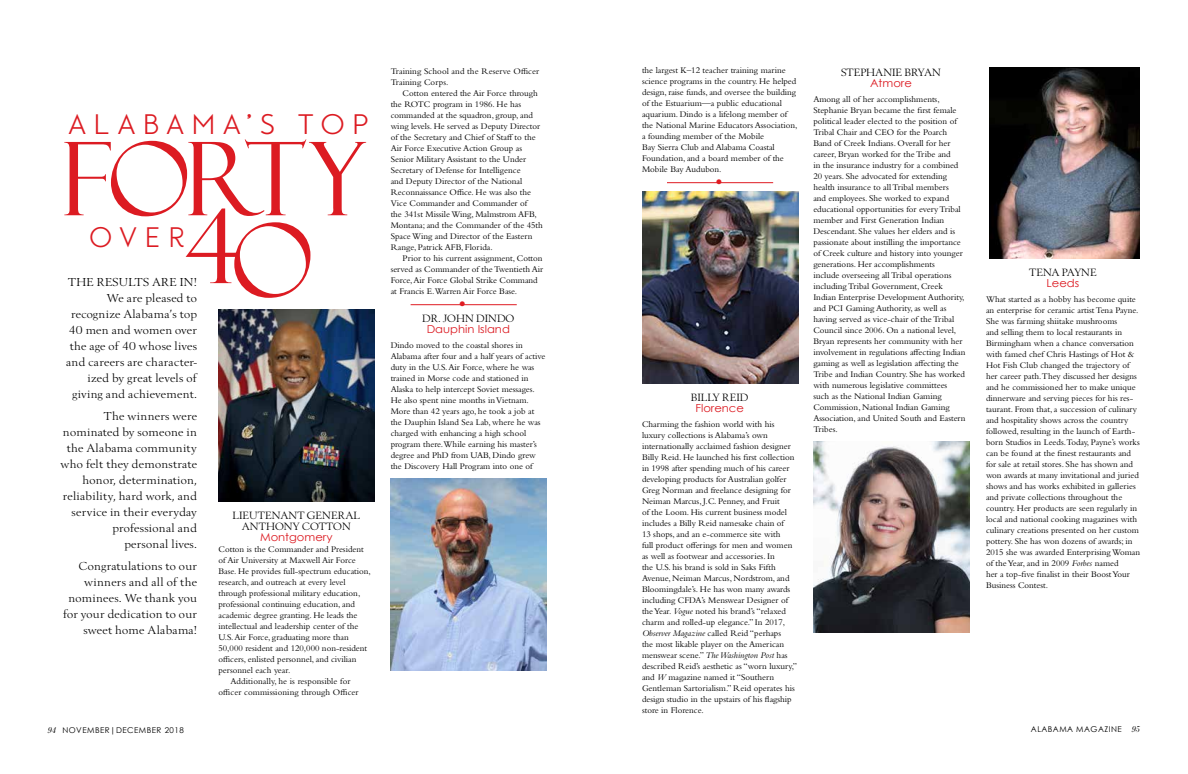
<style>
.page{position:relative;width:1188px;height:774px;background:#fff}
.page>*{position:absolute;margin:0;border:0;box-sizing:border-box;transform-origin:0 0}
.t1{font:102px/74.7px "Felix Titling MT Std";letter-spacing:-.06em;color:#dc1b22}
.t2{font:300 27.2px "Guess Sans";letter-spacing:.26em;color:#dc1b22;scale:1.05 1}
.t3{font:300 27.2px "Guess Sans";letter-spacing:.26em;color:#dc1b22}
.t4{font:20px "Bembo Std";color:#df1b22}
.t5{font:12px/16px "Berling";letter-spacing:.02em;color:#000;text-align:right;scale:1.05 1}
.t6{font:11px/11px "Berling";color:#000;text-align:center;scale:1.05 1}
.t7{font:11px "Century Gothic";color:#dc1b22;scale:1.05 1}
.t8{font:9px/11px "Bembo Std";color:#000}
.t9{font:8px "Century Gothic";letter-spacing:.06em;color:#000}
.s1{font-style:italic}
.s2{font-family:"Benton Mod Disp";font-style:italic;font-size:9px}
</style>
<div class="page">
<img style="left:218px;top:310px;width:156px;height:192px">
<hr style="left:411px;top:304px;width:106px;height:1px;background:#df1b22">
<img style="left:391px;top:479px;width:156px;height:192px">
<img style="left:642px;top:192px;width:156px;height:192px">
<img style="left:813px;top:441px;width:156px;height:192px">
<img style="left:989px;top:68px;width:151px;height:191px">
<hr style="left:667px;top:182px;width:106px;height:1px;background:#df1b22">
<h2 class="t2" style="left:69px;top:108px;width:287px">ALABAMA’S TOP</h2>
<h1 class="t1" style="left:184px;top:143px;width:184px;text-indent:-124px">FORTY<br>4O</h1>
<h2 class="t3" style="left:89px;top:221px;width:97px">OVER</h2>
<h3 class="t5" style="left:66px;top:274px;width:126px">THE RESULTS ARE IN!<br>We are pleased to recognize Alabama’s top<br>40 men and women over the age of 40 whose lives and careers are character&shy;ized by great levels of giving and achievement.</h3>
<h3 class="t5" style="left:61px;top:408px;width:131px">The winners were nominated by someone in the Alabama community who felt they demonstrate honor, determination, reliability, hard work, and service in their everyday professional and<br>personal lives.</h3>
<h3 class="t5" style="left:63px;top:558px;width:129px">Congratulations to our winners and all of the nominees. We thank you for your dedication to our sweet home Alabama!</h3>
<p class="t6" style="left:233px;top:510px;width:123px">LIEUTENANT GENERAL<br>ANTHONY COTTON</p>
<p class="t7" style="left:260px;top:530px;width:71px">Montgomery</p>
<p class="t8" style="left:218px;top:543px;width:147px">Cotton is the Commander and President</p>
<p class="t8" style="left:218px;top:554px;width:139px">of Air University at Maxwell Air Force</p>
<p class="t8" style="left:218px;top:565px;width:154px">Base. He provides full-spectrum education,</p>
<p class="t8" style="left:218px;top:576px;width:129px">research, and outreach at every level</p>
<p class="t8" style="left:218px;top:587px;width:143px">through professional military education,</p>
<p class="t8" style="left:218px;top:598px;width:138px">professional continuing education, and</p>
<p class="t8" style="left:218px;top:609px;width:141px">academic degree granting. He leads the</p>
<p class="t8" style="left:218px;top:620px;width:141px">intellectual and leadership center of the</p>
<p class="t8" style="left:218px;top:631px;width:132px">U.S. Air Force, graduating more than</p>
<p class="t8" style="left:218px;top:642px;width:150px">50,000 resident and 120,000 non-resident</p>
<p class="t8" style="left:218px;top:653px;width:139px">officers, enlisted personnel, and civilian</p>
<p class="t8" style="left:218px;top:664px;width:73px">personnel each year.</p>
<p class="t8" style="left:230px;top:675px;width:122px">Additionally, he is responsible for</p>
<p class="t8" style="left:218px;top:686px;width:142px">officer commissioning through Officer</p>
<p class="t8" style="left:391px;top:65px;width:150px">Training School and the Reserve Officer<br>Training Corps.</p>
<p class="t8" style="left:391px;top:87px;width:154px;text-indent:12px">Cotton entered the Air Force through the ROTC program in 1986. He has commanded at the squadron, group, and wing levels. He served as Deputy Director of the Secretary and Chief of Staff to the Air Force Executive Action Group as Senior Military Assistant to the Under Secretary of Defense for Intelligence<br>and Deputy Director of the National Reconnaissance Office. He was also the Vice Commander and Commander of<br>the 341st Missile Wing, Malmstrom AFB, Montana; and the Commander of the 45th Space Wing and Director of the Eastern Range, Patrick AFB, Florida.</p>
<p class="t8" style="left:391px;top:252px;width:154px;text-indent:12px">Prior to his current assignment, Cotton served as Commander of the Twentieth Air Force, Air Force Global Strike Command at Francis E.Warren Air Force Base.</p>
<h3 class="t4" style="left:459px;top:293px;width:9px">•</h3>
<p class="t8" style="left:391px;top:340px;width:156px">Dindo moved to the coastal shores in Alabama after four and a half years of active duty in the U.S. Air Force, where he was trained in Morse code and stationed in Alaska to help intercept Soviet messages.<br>He also spent nine months in Vietnam.<br>More than 42 years ago, he took a job at the Dauphin Island Sea Lab, where he was charged with enhancing a high school program there.While earning his master’s degree and PhD from UAB, Dindo grew the Discovery Hall Program into one of</p>
<p class="t6" style="left:422px;top:313px;width:89px">DR. JOHN DINDO</p>
<p class="t7" style="left:427px;top:322px;width:81px">Dauphin Island</p>
<p class="t8" style="left:642px;top:65px;width:157px">the largest K–12 teacher training marine science programs in the country. He helped design, raise funds, and oversee the building of the Estuarium—a public educational aquarium. Dindo is a lifelong member of the National Marine Educators Association, a founding member of the Mobile<br>Bay Sierra Club and Alabama Coastal Foundation, and a board member of the Mobile Bay Audubon.</p>
<h3 class="t4" style="left:715px;top:170px;width:9px">•</h3>
<p class="t6" style="left:691px;top:392px;width:56px">BILLY REID</p>
<p class="t7" style="left:695px;top:401px;width:48px">Florence</p>
<p class="t8" style="left:642px;top:419px;width:157px">Charming the fashion world with his luxury collections is Alabama’s own internationally acclaimed fashion designer Billy Reid. He launched his first collection in 1998 after spending much of his career developing products for Australian golfer Greg Norman and freelance designing for Neiman Marcus, J.C. Penney, and Fruit<br>of the Loom. His current business model includes a Billy Reid namesake chain of<br>13 shops, and an e-commerce site with<br>full product offerings for men and women as well as footwear and accessories. In<br>the U.S. his brand is sold in Saks Fifth Avenue, Neiman Marcus, Nordstrom, and Bloomingdale’s. He has won many awards including CFDA’s Menswear Designer of the Year. <span class="s1">Vogue</span> noted his brand’s “relaxed charm and rolled-up elegance.” In 2017, <span class="s1">Observer Magazine</span> called Reid “perhaps<br>the most likable player on the American menswear scene.” <span class="s1">The Washington Post</span> has described Reid’s aesthetic as “worn luxury,” and <span class="s1">W</span> magazine named it “Southern Gentleman Sartorialism.” Reid operates his design studio in the upstairs of his flagship store in Florence.</p>
<p class="t6" style="left:841px;top:67px;width:97px">STEPHANIE BRYAN</p>
<p class="t7" style="left:870px;top:76px;width:41px">Atmore</p>
<p class="t8" style="left:813px;top:94px;width:154px">Among all of her accomplishments, Stephanie Bryan became the first female political leader elected to the position of Tribal Chair and CEO for the Poarch Band of Creek Indians. Overall for her career, Bryan worked for the Tribe and<br>in the insurance industry for a combined 20 years. She advocated for extending health insurance to all Tribal members<br>and employees. She worked to expand educational opportunities for every Tribal member and First Generation Indian Descendant. She values her elders and is passionate about instilling the importance of Creek culture and history into younger generations. Her accomplishments<br>include overseeing all Tribal operations including Tribal Government, Creek Indian Enterprise Development Authority, and PCI Gaming Authority, as well as having served as vice-chair of the Tribal Council since 2006. On a national level, Bryan represents her community with her involvement in regulations affecting Indian gaming as well as legislation affecting the Tribe and Indian Country. She has worked with numerous legislative committees<br>such as the National Indian Gaming Commission, National Indian Gaming Association, and United South and Eastern Tribes.</p>
<p class="t6" style="left:1029px;top:267px;width:66px">TENA PAYNE</p>
<p class="t7" style="left:1047px;top:276px;width:33px">Leeds</p>
<p class="t8" style="left:986px;top:294px;width:156px">What started as a hobby has become quite an enterprise for ceramic artist Tena Payne.<br>She was farming shiitake mushrooms<br>and selling them to local restaurants in Birmingham when a chance conversation with famed chef Chris Hastings of Hot &amp; Hot Fish Club changed the trajectory of her career path.They discussed her designs and he commissioned her to make unique dinnerware and serving pieces for his res&shy;taurant. From that, a succession of culinary and hospitality shows across the country followed, resulting in the launch of Earth&shy;born Studios in Leeds.Today, Payne’s works can be found at the finest restaurants and for sale at retail stores. She has shown and won awards at many invitational and juried shows and has works exhibited in galleries and private collections throughout the country. Her products are seen regularly in local and national cooking magazines with culinary creations presented on her custom pottery. She has won dozens of awards; in 2015 she was awarded Enterprising Woman of the Year, and in 2009 <span class="s1">Forbes</span> named<br>her a top-five finalist in their Boost Your Business Contest.</p>
<p class="t9" style="left:48px;top:726px;width:137px"><span class="s2">94</span> NOVEMBER|DECEMBER 2018</p>
<p class="t9" style="left:1031px;top:725px;width:111px">ALABAMA MAGAZINE <span class="s2">95</span></p>
</div>
